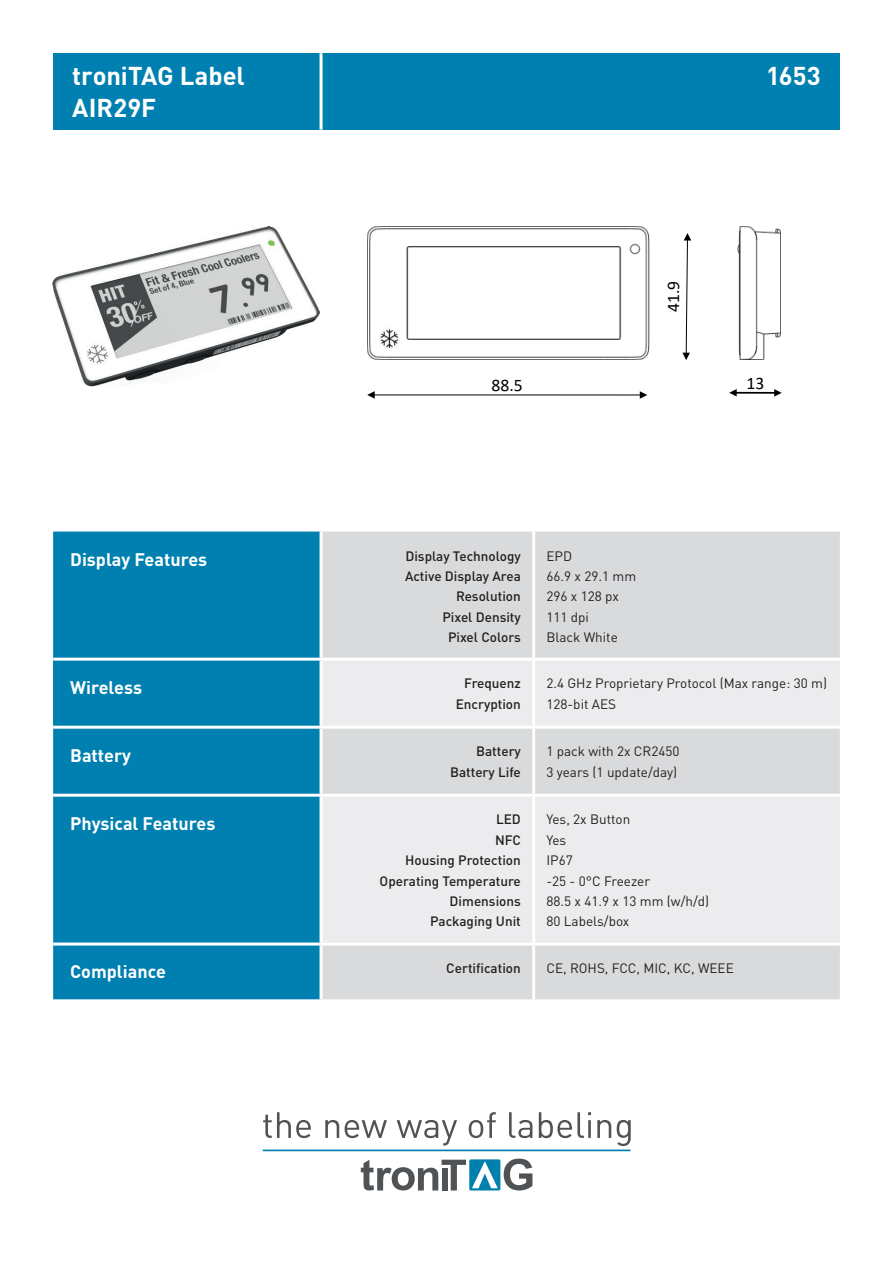
<style>
.page{position:relative;width:893px;height:1263px;background:#fff}
.page>*{position:absolute;margin:0;border:0;box-sizing:border-box;transform-origin:0 0}
.t1{font:700 25.5px "DIN Pro";letter-spacing:-.005em;color:#fff}
.t2{font:700 18px "DIN Pro";color:#fff}
.t3{font:17.7px "Calibri";color:#000002}
.t4{font:15.15px/27.2px "Calibri";color:#000002}
.t5{font:15.15px "DejaVu Sans";color:#000002}
.t6{font:13.5px/20.4px "DIN Pro";color:#231f20}
.t7{font:500 13.5px/20.4px "DIN Pro";color:#231f20;text-align:right}
</style>
<div class="page">
<img style="left:52px;top:227px;width:267px;height:159px">
<img style="left:367px;top:226px;width:414px;height:134px">
<svg style="left:682px;top:233px;width:9px;height:127px"></svg>
<svg style="left:729px;top:389px;width:8px;height:7px"></svg>
<svg style="left:774px;top:389px;width:8px;height:8px"></svg>
<hr style="left:374px;top:395px;width:266px;height:1px;background:#000002">
<svg style="left:367px;top:391px;width:8px;height:8px"></svg>
<svg style="left:640px;top:391px;width:7px;height:8px"></svg>
<img style="left:376px;top:326px;width:25px;height:24px">
<hr style="left:736px;top:392px;width:41px;height:1px;background:#000002">
<div style="left:53px;top:531px;width:267px;height:468px;background:#0080b0"></div>
<div style="left:323px;top:531px;width:517px;height:468px;background:#d9dadc"></div>
<div style="left:53px;top:659px;width:268px;height:68px;background:#0080b0"></div>
<svg style="left:323px;top:661px;width:517px;height:281px;background:#e7e7e9"></svg>
<hr style="left:532px;top:531px;width:3px;height:127px;background:#fff">
<hr style="left:532px;top:661px;width:3px;height:65px;background:#fff">
<hr style="left:532px;top:729px;width:3px;height:65px;background:#fff">
<hr style="left:532px;top:797px;width:3px;height:145px;background:#fff">
<hr style="left:532px;top:945px;width:3px;height:54px;background:#fff">
<hr style="left:53px;top:658px;width:268px;height:3px;background:#fff">
<hr style="left:321px;top:658px;width:213px;height:3px;background:#fff">
<hr style="left:534px;top:658px;width:306px;height:3px;background:#fff">
<hr style="left:53px;top:726px;width:268px;height:3px;background:#fff">
<hr style="left:321px;top:726px;width:213px;height:3px;background:#fff">
<hr style="left:534px;top:726px;width:306px;height:3px;background:#fff">
<hr style="left:53px;top:794px;width:268px;height:3px;background:#fff">
<hr style="left:321px;top:794px;width:213px;height:3px;background:#fff">
<hr style="left:534px;top:794px;width:306px;height:3px;background:#fff">
<hr style="left:53px;top:942px;width:268px;height:3px;background:#fff">
<hr style="left:321px;top:942px;width:213px;height:3px;background:#fff">
<hr style="left:534px;top:942px;width:306px;height:3px;background:#fff">
<hr style="left:320px;top:661px;width:3px;height:65px;background:#fff">
<div style="left:53px;top:53px;width:787px;height:77px;background:#0080b0"></div>
<svg style="left:263px;top:1112px;width:48px;height:26px"></svg>
<svg style="left:325px;top:1120px;width:14px;height:18px"></svg>
<svg style="left:345px;top:1120px;width:42px;height:18px"></svg>
<svg style="left:397px;top:1120px;width:60px;height:25px"></svg>
<svg style="left:469px;top:1112px;width:27px;height:26px"></svg>
<svg style="left:509px;top:1112px;width:23px;height:26px"></svg>
<svg style="left:539px;top:1112px;width:52px;height:26px"></svg>
<svg style="left:597px;top:1120px;width:14px;height:18px"></svg>
<svg style="left:617px;top:1120px;width:14px;height:26px"></svg>
<svg style="left:361px;top:1160px;width:105px;height:30px"></svg>
<svg style="left:504px;top:1158px;width:28px;height:32px"></svg>
<div style="left:469px;top:1159px;width:31px;height:31px;background:#0080ad;border-radius:2px"></div>
<svg style="left:472px;top:1161px;width:26px;height:27px"></svg>
<hr style="left:263px;top:1149px;width:367px;height:2px;background:#0080ad">
<hr style="left:320px;top:53px;width:3px;height:77px;background:#fff">
<h1 class="t1" style="left:72px;top:55px;width:174px">troniTAG Label</h1>
<h1 class="t1" style="left:766px;top:55px;width:56px">1653</h1>
<h1 class="t1" style="left:72px;top:87px;width:85px">AIR29F</h1>
<h3 class="t3" style="left:666px;top:312px;width:33px;rotate:-90deg">41.9</h3>
<h3 class="t3" style="left:492px;top:378px;width:33px">88.5</h3>
<h3 class="t3" style="left:746px;top:376px;width:19px">13</h3>
<h2 class="t2" style="left:70px;top:544px;width:139px">Display Features</h2>
<p class="t7" style="left:405px;top:544px;width:117px">Display Technology<br>Active Display Area<br>Resolution<br>Pixel Density<br>Pixel Colors</p>
<p class="t6" style="left:546px;top:544px;width:91px">EPD<br>66.9 x 29.1 mm<br>296 x 128 px<br>111 dpi<br>Black White</p>
<h2 class="t2" style="left:70px;top:672px;width:73px">Wireless</h2>
<p class="t7" style="left:456px;top:671px;width:67px">Frequenz<br>Encryption</p>
<p class="t6" style="left:546px;top:672px;width:282px">2.4 GHz Proprietary Protocol (Max range: 30 m)<br>128-bit AES</p>
<h2 class="t2" style="left:70px;top:740px;width:62px">Battery</h2>
<p class="t7" style="left:450px;top:739px;width:72px">Battery<br>Battery Life</p>
<p class="t6" style="left:546px;top:740px;width:135px">1 pack with 2x CR2450<br>3 years (1 update/day)</p>
<h2 class="t2" style="left:70px;top:808px;width:147px">Physical Features</h2>
<p class="t7" style="left:380px;top:808px;width:143px">LED<br>NFC<br>Housing Protection<br>Operating Temperature<br>Dimensions<br>Packaging Unit</p>
<p class="t6" style="left:546px;top:808px;width:164px">Yes, 2x Button<br>Yes<br>IP67<br>-25 - 0°C Freezer<br>88.5 x 41.9 x 13 mm (w/h/d)<br>80 Labels/box</p>
<h2 class="t2" style="left:70px;top:957px;width:97px">Compliance</h2>
<p class="t7" style="left:446px;top:956px;width:76px">Certification</p>
<p class="t6" style="left:546px;top:956px;width:189px">CE, ROHS, FCC, MIC, KC, WEEE</p>
<p class="t4" style="left:561px;top:583px;width:49px">3 pages<br>7 colors</p>
<p class="t4" style="left:561px;top:664px;width:274px">CR2450 x 2ea (PKG) / 3 years (1 Update/day)<br>Support</p>
<p class="t5" style="left:619px;top:752px;width:18px">℃</p>
<p class="t4" style="left:561px;top:746px;width:81px">-25 ~ 10 ( )</p>
</div>
